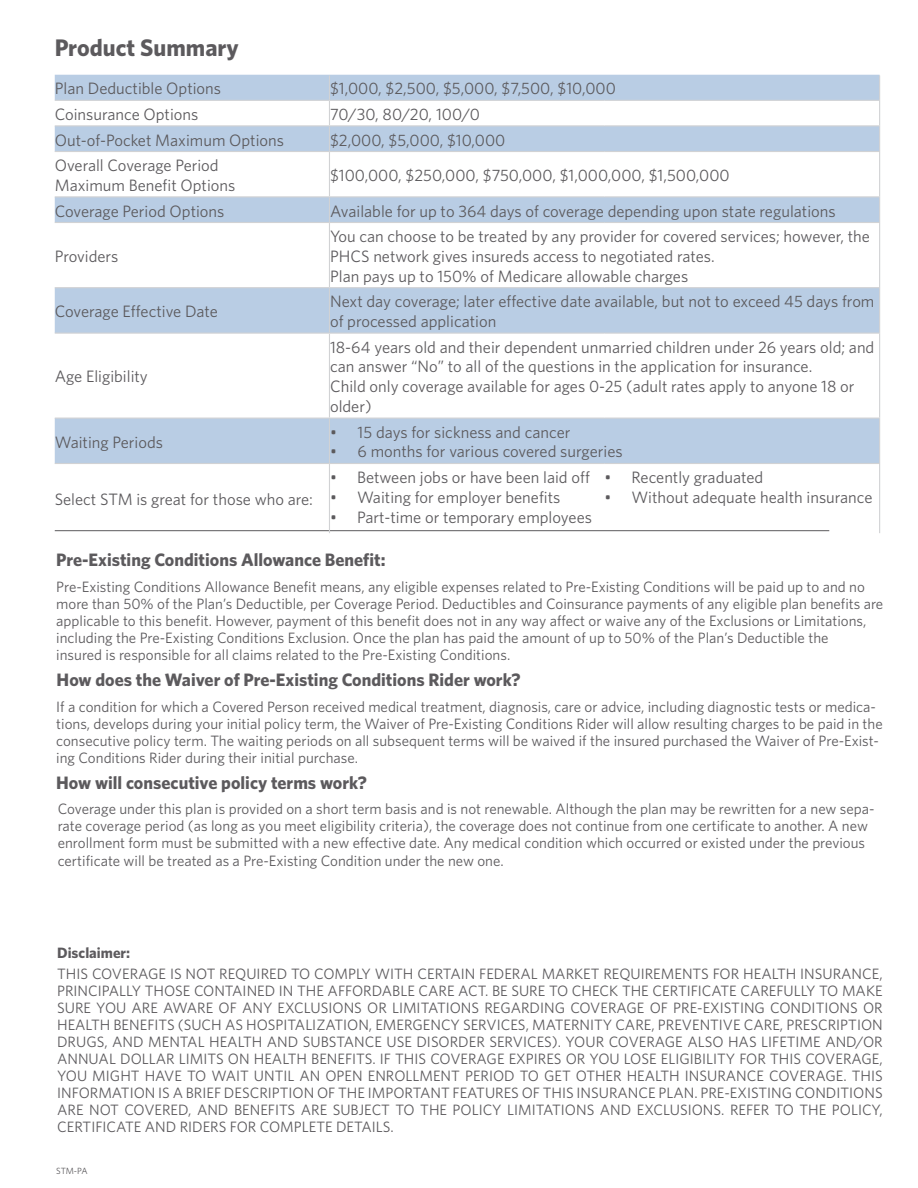
<style>
.page{position:relative;width:918px;height:1188px;background:#fff}
.page>*{position:absolute;margin:0;border:0;box-sizing:border-box;transform-origin:0 0}
.Paragraph_Style2{font:700 24px "Whitney HTF";color:#5c5a5d}
.Paragraph_Style1{font:700 18px "Whitney HTF";color:#5c5a5d}
.t1{font:16.5px/19.8px "Whitney HTF";color:#5c5a5d}
.Paragraph_Style1-2{font:15px/17.1px "Whitney HTF";color:#5c5a5d}
.Paragraph_Style11{font:15px/17.1px "Whitney HTF";color:#5c5a5d}
.Paragraph_Style8{font:700 15px "Whitney HTF";color:#5c5a5d}
.Paragraph_Style1-3{font:9px "Whitney HTF";color:#5c5a5d}
</style>
<div class="page">
<hr style="left:55px;top:530px;width:774px;height:1px;background:#5c5a5d">
<svg style="left:55px;top:75px;width:824px;height:388px"></svg>
<hr style="left:55px;top:100px;width:274px;height:1px;background:#d1d2d4">
<hr style="left:329px;top:100px;width:276px;height:1px;background:#d1d2d4">
<hr style="left:605px;top:100px;width:275px;height:1px;background:#d1d2d4">
<hr style="left:55px;top:125px;width:274px;height:1px;background:#d1d2d4">
<hr style="left:329px;top:125px;width:276px;height:1px;background:#d1d2d4">
<svg style="left:329px;top:75px;width:1px;height:76px"></svg>
<hr style="left:605px;top:125px;width:275px;height:1px;background:#d1d2d4">
<svg style="left:879px;top:75px;width:1px;height:76px"></svg>
<hr style="left:55px;top:151px;width:274px;height:1px;background:#d1d2d4">
<hr style="left:329px;top:151px;width:276px;height:1px;background:#d1d2d4">
<hr style="left:329px;top:152px;width:1px;height:44px;background:#d1d2d4">
<hr style="left:605px;top:151px;width:275px;height:1px;background:#d1d2d4">
<hr style="left:879px;top:152px;width:1px;height:44px;background:#d1d2d4">
<hr style="left:55px;top:196px;width:274px;height:1px;background:#d1d2d4">
<hr style="left:329px;top:196px;width:276px;height:1px;background:#d1d2d4">
<svg style="left:329px;top:197px;width:1px;height:25px"></svg>
<hr style="left:605px;top:196px;width:275px;height:1px;background:#d1d2d4">
<svg style="left:879px;top:197px;width:1px;height:25px"></svg>
<hr style="left:55px;top:222px;width:274px;height:1px;background:#d1d2d4">
<hr style="left:329px;top:222px;width:276px;height:1px;background:#d1d2d4">
<hr style="left:329px;top:223px;width:1px;height:64px;background:#d1d2d4">
<hr style="left:605px;top:222px;width:275px;height:1px;background:#d1d2d4">
<hr style="left:879px;top:223px;width:1px;height:64px;background:#d1d2d4">
<hr style="left:55px;top:287px;width:274px;height:1px;background:#d1d2d4">
<hr style="left:329px;top:287px;width:276px;height:1px;background:#d1d2d4">
<hr style="left:329px;top:288px;width:1px;height:45px;background:#d1d2d4">
<hr style="left:605px;top:287px;width:275px;height:1px;background:#d1d2d4">
<hr style="left:879px;top:288px;width:1px;height:45px;background:#d1d2d4">
<hr style="left:55px;top:333px;width:274px;height:1px;background:#d1d2d4">
<hr style="left:329px;top:333px;width:276px;height:1px;background:#d1d2d4">
<hr style="left:329px;top:334px;width:1px;height:84px;background:#d1d2d4">
<hr style="left:605px;top:333px;width:275px;height:1px;background:#d1d2d4">
<hr style="left:879px;top:334px;width:1px;height:84px;background:#d1d2d4">
<hr style="left:55px;top:418px;width:274px;height:1px;background:#d1d2d4">
<hr style="left:329px;top:418px;width:276px;height:1px;background:#d1d2d4">
<hr style="left:329px;top:419px;width:1px;height:44px;background:#d1d2d4">
<hr style="left:605px;top:418px;width:275px;height:1px;background:#d1d2d4">
<hr style="left:879px;top:419px;width:1px;height:44px;background:#d1d2d4">
<hr style="left:55px;top:463px;width:274px;height:1px;background:#d1d2d4">
<hr style="left:329px;top:463px;width:276px;height:1px;background:#d1d2d4">
<hr style="left:329px;top:464px;width:1px;height:69px;background:#d1d2d4">
<hr style="left:605px;top:463px;width:275px;height:1px;background:#d1d2d4">
<hr style="left:879px;top:464px;width:1px;height:69px;background:#d1d2d4">
<p class="Paragraph_Style2" style="left:55px;top:34px;width:186px">Product Summary</p>
<p class="t1" style="left:55px;top:78px;width:168px">Plan Deductible Options</p>
<p class="t1" style="left:330px;top:78px;width:287px">$1,000, $2,500, $5,000, $7,500, $10,000</p>
<p class="t1" style="left:55px;top:104px;width:145px">Coinsurance Options</p>
<p class="t1" style="left:330px;top:104px;width:151px">70/30, 80/20, 100/0</p>
<p class="t1" style="left:55px;top:130px;width:231px">Out-of-Pocket Maximum Options</p>
<p class="t1" style="left:330px;top:130px;width:177px">$2,000, $5,000, $10,000</p>
<p class="t1" style="left:55px;top:155px;width:165px">Overall Coverage Period</p>
<p class="t1" style="left:55px;top:175px;width:182px">Maximum Benefit Options</p>
<p class="t1" style="left:330px;top:165px;width:401px">$100,000, $250,000, $750,000, $1,000,000, $1,500,000</p>
<p class="t1" style="left:55px;top:201px;width:171px">Coverage Period Options</p>
<p class="t1" style="left:330px;top:201px;width:507px">Available for up to 364 days of coverage depending upon state regulations</p>
<p class="t1" style="left:55px;top:246px;width:65px">Providers</p>
<p class="t1" style="left:330px;top:226px;width:541px">You can choose to be treated by any provider for covered services; however, the<br>PHCS network gives insureds access to negotiated rates.</p>
<p class="t1" style="left:330px;top:266px;width:360px">Plan pays up to 150% of Medicare allowable charges</p>
<p class="t1" style="left:55px;top:301px;width:165px">Coverage Effective Date</p>
<p class="t1" style="left:330px;top:291px;width:546px">Next day coverage; later effective date available, but not to exceed 45 days from of processed application</p>
<p class="t1" style="left:55px;top:366px;width:94px">Age Eligibility</p>
<p class="t1" style="left:55px;top:432px;width:110px">Waiting Periods</p>
<p class="t1" style="left:55px;top:489px;width:260px">Select STM is great for those who are:</p>
<p class="t1" style="left:330px;top:337px;width:546px">18-64 years old and their dependent unmarried children under 26 years old; and can answer “No” to all of the questions in the application for insurance.<br>Child only coverage available for ages 0-25 (adult rates apply to anyone 18 or older)</p>
<p class="t1" style="left:330px;top:422px;width:242px">• 15 days for sickness and cancer</p>
<p class="t1" style="left:330px;top:441px;width:294px">• 6 months for various covered surgeries</p>
<p class="t1" style="left:330px;top:467px;width:261px">• Between jobs or have been laid off</p>
<p class="t1" style="left:330px;top:487px;width:232px">• Waiting for employer benefits</p>
<p class="t1" style="left:330px;top:507px;width:263px">• Part-time or temporary employees</p>
<p class="t1" style="left:605px;top:467px;width:160px">• Recently graduated</p>
<p class="t1" style="left:605px;top:487px;width:270px">• Without adequate health insurance</p>
<p class="Paragraph_Style1" style="left:56px;top:548px;width:331px">Pre-Existing Conditions Allowance Benefit:</p>
<p class="Paragraph_Style1-2" style="left:56px;top:578px;width:829px">Pre-Existing Conditions Allowance Benefit means, any eligible expenses related to Pre-Existing Conditions will be paid up to and no more than 50% of the Plan’s Deductible, per Coverage Period. Deductibles and Coinsurance payments of any eligible plan benefits are applicable to this benefit. However, payment of this benefit does not in any way affect or waive any of the Exclusions or Limitations, including the Pre-Existing Conditions Exclusion. Once the plan has paid the amount of up to 50% of the Plan’s Deductible the</p>
<p class="Paragraph_Style1-2" style="left:56px;top:646px;width:456px">insured is responsible for all claims related to the Pre-Existing Conditions.</p>
<p class="Paragraph_Style1" style="left:57px;top:669px;width:465px">How does the Waiver of Pre-Existing Conditions Rider work?</p>
<p class="Paragraph_Style1-2" style="left:56px;top:698px;width:828px">If a condition for which a Covered Person received medical treatment, diagnosis, care or advice, including diagnostic tests or medica&shy;tions, develops during your initial policy term, the Waiver of Pre-Existing Conditions Rider will allow resulting charges to be paid in the consecutive policy term. The waiting periods on all subsequent terms will be waived if the insured purchased the Waiver of Pre-Exist&shy;ing Conditions Rider during their initial purchase.</p>
<p class="Paragraph_Style1" style="left:56px;top:772px;width:312px">How will consecutive policy terms work?</p>
<p class="Paragraph_Style11" style="left:58px;top:800px;width:818px">Coverage under this plan is provided on a short term basis and is not renewable. Although the plan may be rewritten for a new sepa&shy;rate coverage period (as long as you meet eligibility criteria), the coverage does not continue from one certificate to another. A new enrollment form must be submitted with a new effective date. Any medical condition which occurred or existed under the previous certificate will be treated as a Pre-Existing Condition under the new one.</p>
<p class="Paragraph_Style8" style="left:57px;top:944px;width:75px">Disclaimer:</p>
<p class="Paragraph_Style1-2" style="left:57px;top:964px;width:827px;text-align:justify">THIS COVERAGE IS NOT REQUIRED TO COMPLY WITH CERTAIN FEDERAL MARKET REQUIREMENTS FOR HEALTH INSURANCE, PRINCIPALLY THOSE CONTAINED IN THE AFFORDABLE CARE ACT. BE SURE TO CHECK THE CERTIFICATE CAREFULLY TO MAKE SURE YOU ARE AWARE OF ANY EXCLUSIONS OR LIMITATIONS REGARDING COVERAGE OF PRE-EXISTING CONDITIONS OR HEALTH BENEFITS (SUCH AS HOSPITALIZATION, EMERGENCY SERVICES, MATERNITY CARE, PREVENTIVE CARE, PRESCRIPTION DRUGS, AND MENTAL HEALTH AND SUBSTANCE USE DISORDER SERVICES). YOUR COVERAGE ALSO HAS LIFETIME AND/OR ANNUAL DOLLAR LIMITS ON HEALTH BENEFITS. IF THIS COVERAGE EXPIRES OR YOU LOSE ELIGIBILITY FOR THIS COVERAGE, YOU MIGHT HAVE TO WAIT UNTIL AN OPEN ENROLLMENT PERIOD TO GET OTHER HEALTH INSURANCE COVERAGE. THIS INFORMATION IS A BRIEF DESCRIPTION OF THE IMPORTANT FEATURES OF THIS INSURANCE PLAN. PRE-EXISTING CONDITIONS ARE NOT COVERED, AND BENEFITS ARE SUBJECT TO THE POLICY LIMITATIONS AND EXCLUSIONS. REFER TO THE POLICY, CERTIFICATE AND RIDERS FOR COMPLETE DETAILS.</p>
<p class="Paragraph_Style1-3" style="left:56px;top:1165px;width:33px">STM-PA</p>
</div>
